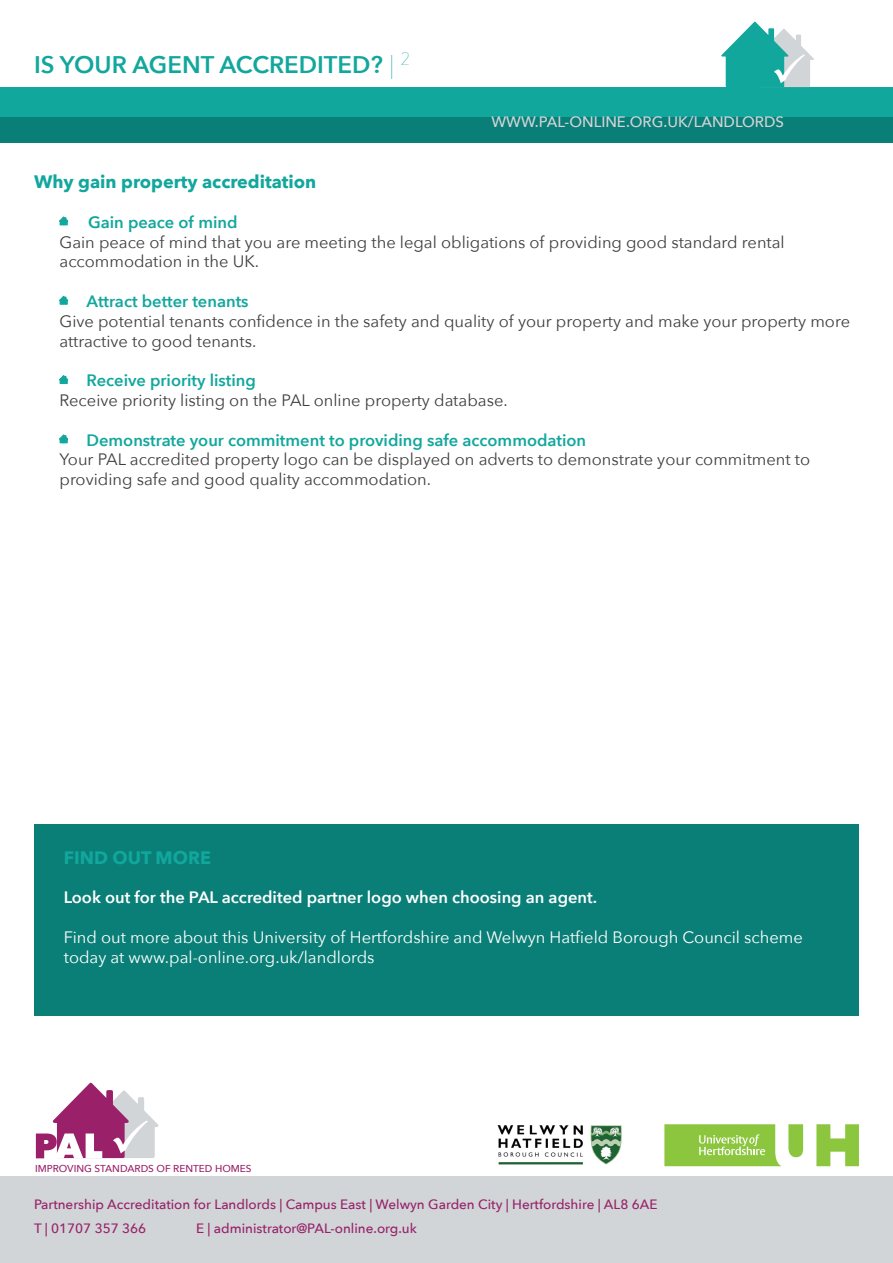
<style>
.page{position:relative;width:893px;height:1263px;background:#fff}
.page>*{position:absolute;margin:0;border:0;box-sizing:border-box;transform-origin:0 0}
.t1{font:600 24px "Avenir Next";color:#12a79d}
.t2{font:700 18px "Avenir Next";color:#12a79d}
.t3{font:16.5px/19.8px "Avenir Next";color:#3e3e3f}
.t4{font:16.5px/19.8px "Avenir Next";color:#fff}
.t5{font:600 16.5px "Avenir Next";color:#12a79d}
.t6{font:600 16.5px "Avenir Next";color:#fff}
.t7{font:500 15px "Avenir Next";color:#d1d5d8}
.t8{font:500 13.5px/23.7px "Avenir Next";color:#982169}
.t9{font:500 10.05px "Avenir Next";color:#992069}
.s1{font-weight:200}
</style>
<div class="page">
<svg style="left:36px;top:1082px;width:123px;height:77px"></svg>
<div style="left:0;top:1176px;width:893px;height:87px;background:#d1d5d8"></div>
<div style="left:0;top:87px;width:893px;height:30px;background:#12a79d"></div>
<div style="left:0;top:117px;width:893px;height:25px;background:#0a7f77"></div>
<svg style="left:721px;top:21px;width:93px;height:67px"></svg>
<div style="left:34px;top:824px;width:825px;height:191px;background:#0a7f77"></div>
<svg style="left:59px;top:435px;width:9px;height:8px"></svg>
<svg style="left:59px;top:375px;width:9px;height:9px"></svg>
<svg style="left:59px;top:296px;width:9px;height:8px"></svg>
<svg style="left:59px;top:217px;width:9px;height:8px"></svg>
<svg style="left:816px;top:1124px;width:43px;height:42px"></svg>
<svg style="left:788px;top:1124px;width:16px;height:33px"></svg>
<svg style="left:664px;top:1124px;width:117px;height:42px;background:#9bcd57"></svg>
<img style="left:497px;top:1125px;width:125px;height:40px">
<h1 class="t1" style="left:34px;top:50px;width:378px">IS YOUR AGENT ACCREDITED? <span class="s1">|</span> <sup>2</sup></h1>
<p class="t7" style="left:491px;top:113px;width:294px">WWW.PAL-ONLINE.ORG.UK/LANDLORDS</p>
<p class="t2" style="left:34px;top:171px;width:284px">Why gain property accreditation</p>
<p class="t5" style="left:60px;top:212px;width:180px">• Gain peace of mind</p>
<p class="t3" style="left:60px;top:232px;width:727px">Gain peace of mind that you are meeting the legal obligations of providing good standard rental accommodation in the UK.</p>
<p class="t5" style="left:60px;top:291px;width:191px">• Attract better tenants</p>
<p class="t3" style="left:60px;top:311px;width:792px">Give potential tenants confidence in the safety and quality of your property and make your property more attractive to good tenants.</p>
<p class="t5" style="left:60px;top:370px;width:198px">• Receive priority listing</p>
<p class="t3" style="left:60px;top:390px;width:450px">Receive priority listing on the PAL online property database.</p>
<p class="t5" style="left:60px;top:430px;width:528px">• Demonstrate your commitment to providing safe accommodation</p>
<p class="t3" style="left:60px;top:450px;width:752px">Your PAL accredited property logo can be displayed on adverts to demonstrate your commitment to providing safe and good quality accommodation.</p>
<p class="t2" style="left:64px;top:846px;width:149px">FIND OUT MORE</p>
<p class="t6" style="left:64px;top:887px;width:535px">Look out for the PAL accredited partner logo when choosing an agent.</p>
<p class="t4" style="left:64px;top:927px;width:740px">Find out more about this University of Hertfordshire and Welwyn Hatfield Borough Council scheme today at www.pal-online.org.uk/landlords</p>
<p class="t9" style="left:35px;top:1163px;width:218px">IMPROVING STANDARDS OF RENTED HOMES</p>
<p class="t8" style="left:34px;top:1192px;width:625px">Partnership Accreditation for Landlords | Campus East | Welwyn Garden City | Hertfordshire | AL8 6AE<br>T | 01707 357 366</p>
<p class="t8" style="left:196px;top:1216px;width:222px">E | administrator@PAL-online.org.uk</p>
</div>
